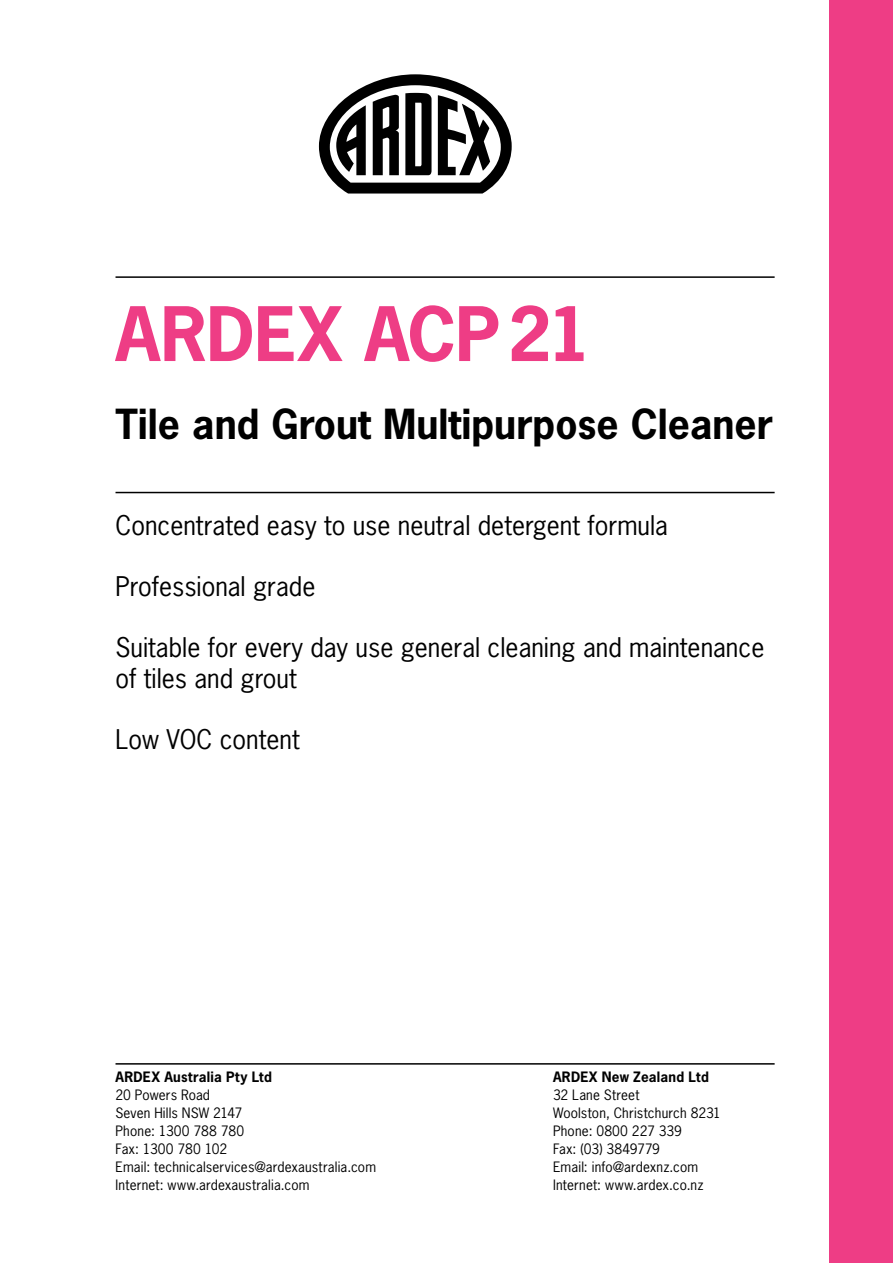
<style>
.page{position:relative;width:893px;height:1263px;background:#fff}
.page>*{position:absolute;margin:0;border:0;box-sizing:border-box;transform-origin:0 0}
.t1{font:700 70.5px "News Gothic Std";letter-spacing:-.005em;color:#ee3d85}
.t2{font:700 39px "News Gothic Std";color:#000}
.t3{font:25.5px/30.6px "News Gothic Std";color:#000}
.t4{font:13.5px/18px "News Gothic Std";letter-spacing:.01em;color:#000}
.t5{font:700 13.5px "News Gothic Std";letter-spacing:.02em;color:#000}
</style>
<div class="page">
<svg style="left:319px;top:74px;width:193px;height:120px"></svg>
<hr style="left:116px;top:276px;width:659px;height:2px;background:#000">
<hr style="left:116px;top:492px;width:659px;height:1px;background:#000">
<hr style="left:116px;top:1063px;width:659px;height:1px;background:#000">
<div style="left:829px;top:0;width:64px;height:1263px;background:#ee3d85"></div>
<h1 class="t1" style="left:116px;top:288px;width:477px">ARDEX ACP21</h1>
<h2 class="t2" style="left:116px;top:398px;width:659px">Tile and Grout Multipurpose Cleaner</h2>
<h3 class="t3" style="left:116px;top:510px;width:554px">Concentrated easy to use neutral detergent formula</h3>
<h3 class="t3" style="left:116px;top:571px;width:201px">Professional grade</h3>
<h3 class="t3" style="left:116px;top:632px;width:650px">Suitable for every day use general cleaning and maintenance of tiles and grout</h3>
<h3 class="t3" style="left:116px;top:724px;width:186px">Low VOC content</h3>
<p class="t5" style="left:116px;top:1068px;width:158px">ARDEX Australia Pty Ltd</p>
<p class="t4" style="left:116px;top:1086px;width:262px">20 Powers Road<br>Seven Hills NSW 2147<br>Phone: 1300 788 780<br>Fax: 1300 780 102<br>Email: technicalservices@ardexaustralia.com<br>Internet: www.ardexaustralia.com</p>
<p class="t5" style="left:553px;top:1068px;width:157px">ARDEX New Zealand Ltd</p>
<p class="t4" style="left:553px;top:1086px;width:170px">32 Lane Street<br>Woolston, Christchurch 8231<br>Phone: 0800 227 339<br>Fax: (03) 3849779<br>Email: info@ardexnz.com<br>Internet: www.ardex.co.nz</p>
</div>
